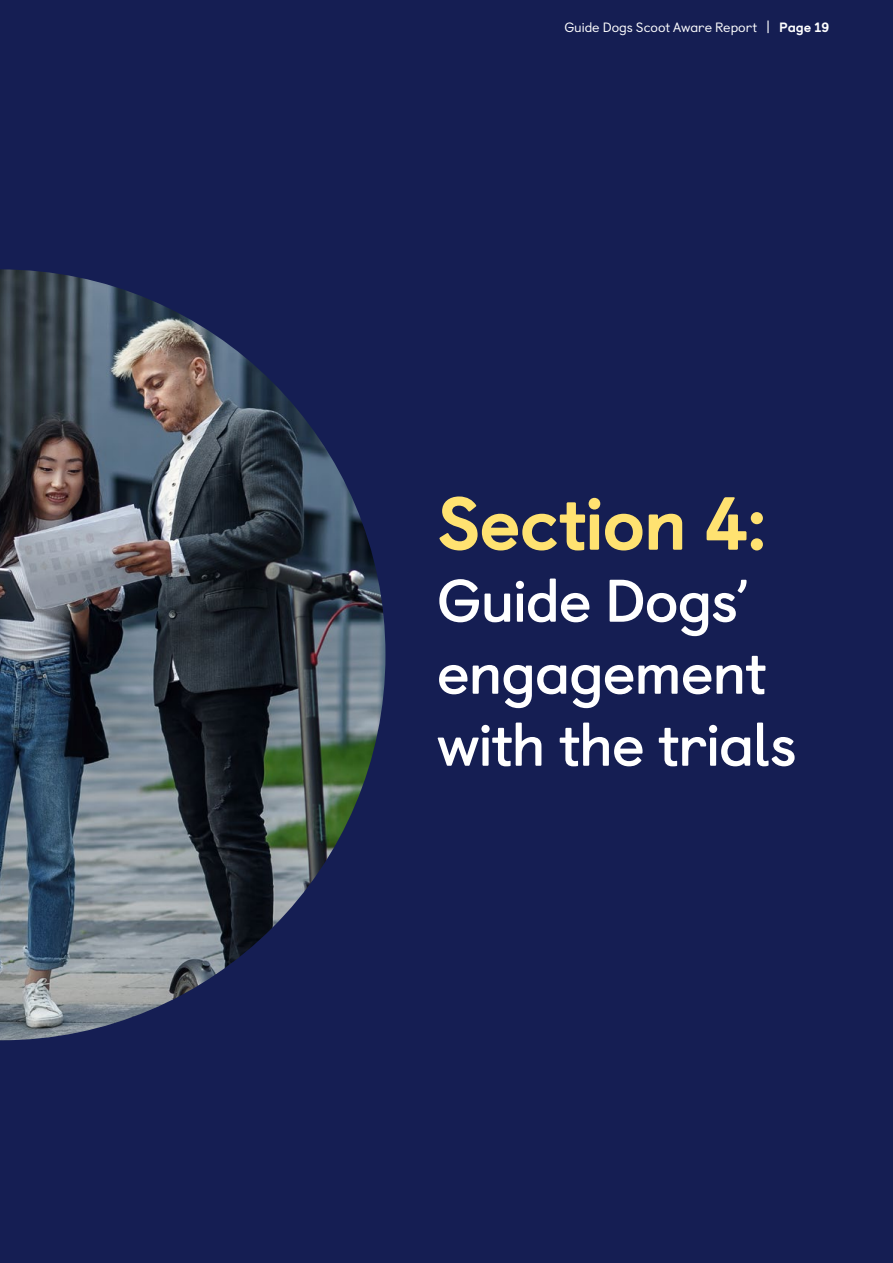
<style>
.page{position:relative;width:893px;height:1263px;background:#151e53}
.page>*{position:absolute;margin:0;border:0;box-sizing:border-box;transform-origin:0 0}
.h2_divider{font:800 75px "Castledown";letter-spacing:-.025em;color:#ffe271}
.h2_divider-2{font:700 60px/72px "Castledown";letter-spacing:-.025em;color:#fff}
.t1{font:13.5px "Castledown";color:#fff}
.s1{font-weight:800}
</style>
<div class="page">
<img style="left:0;top:269px;width:385px;height:771px">
<p class="t1" style="left:564px;top:16px;width:266px">Guide Dogs Scoot Aware Report | <span class="s1">Page 19</span></p>
<h2 class="h2_divider" style="left:437px;top:462px;width:331px">Section 4:</h2>
<h2 class="h2_divider-2" style="left:437px;top:560px;width:362px">Guide Dogs’ engagement with the trials</h2>
</div>
